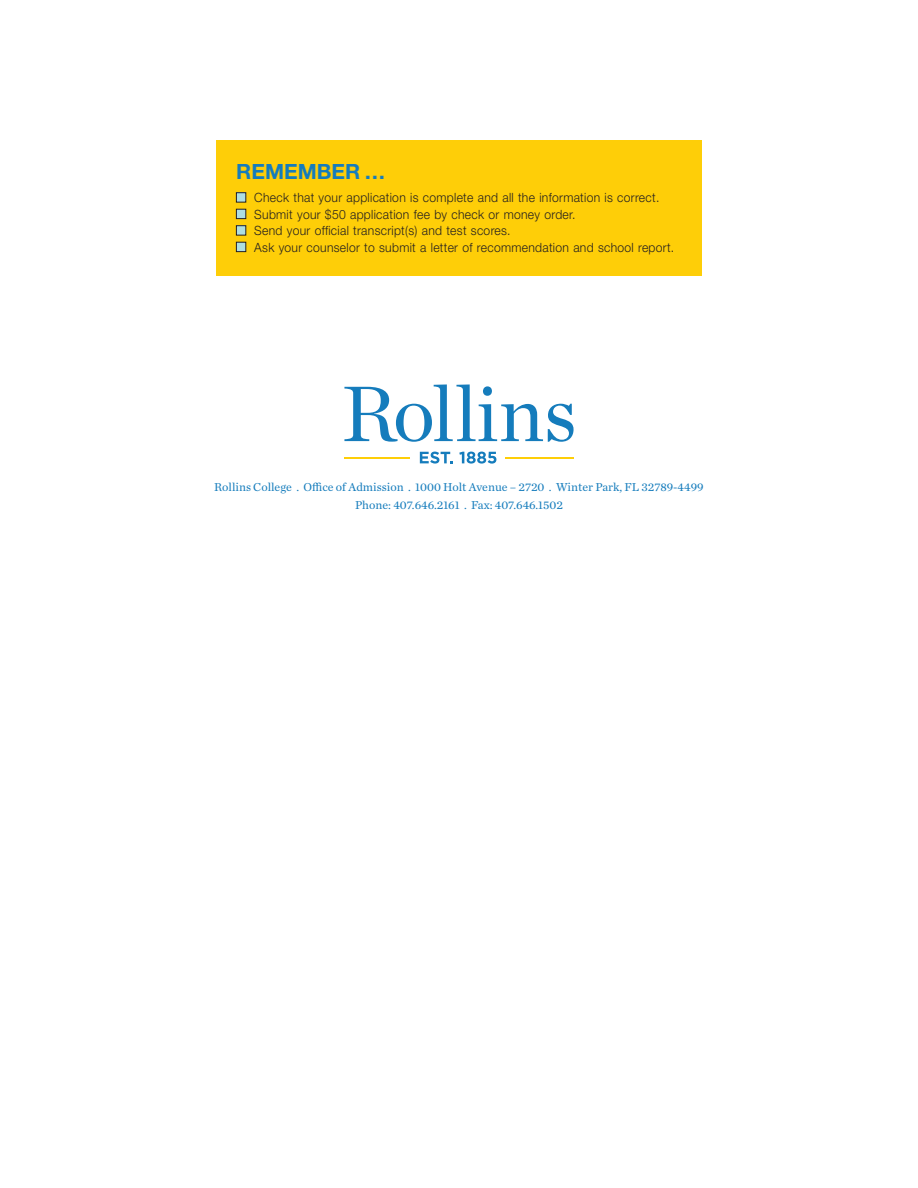
<style>
.page{position:relative;width:918px;height:1188px;background:#fff}
.page>*{position:absolute;margin:0;border:0;box-sizing:border-box;transform-origin:0 0}
.basic{font:700 21px "Helvetica Neue LT Std";color:#157cbc}
.basic-2{font:300 12.75px "Helvetica Neue LT Std";letter-spacing:.025em;color:#231f20;scale:.95 1}
.t1{font:12px "Chronicle Text G1";color:#157cbc}
</style>
<div class="page">
<div style="left:216px;top:140px;width:486px;height:135px;background:#fece08"></div>
<div style="left:236px;top:193px;width:10px;height:9px;background:#aedee0"></div>
<div style="left:236px;top:193px;width:10px;height:9px;border:1px solid #231f20"></div>
<div style="left:236px;top:209px;width:10px;height:10px;background:#aedee0"></div>
<div style="left:236px;top:209px;width:10px;height:10px;border:1px solid #231f20"></div>
<div style="left:236px;top:226px;width:10px;height:9px;background:#aedee0"></div>
<div style="left:236px;top:226px;width:10px;height:9px;border:1px solid #231f20"></div>
<div style="left:236px;top:242px;width:10px;height:10px;background:#aedee0"></div>
<div style="left:236px;top:242px;width:10px;height:10px;border:1px solid #231f20"></div>
<svg style="left:344px;top:384px;width:230px;height:58px"></svg>
<hr style="left:344px;top:457px;width:66px;height:2px;background:#fece08">
<hr style="left:505px;top:457px;width:68px;height:2px;background:#fece08">
<svg style="left:420px;top:452px;width:33px;height:12px"></svg>
<svg style="left:459px;top:452px;width:37px;height:12px"></svg>
<p class="basic" style="left:236px;top:159px;width:151px">REMEMBER …</p>
<p class="basic-2" style="left:254px;top:190px;width:428px">Check that your application is complete and all the information is correct.</p>
<p class="basic-2" style="left:254px;top:206px;width:340px">Submit your $50 application fee by check or money order.</p>
<p class="basic-2" style="left:254px;top:223px;width:271px">Send your official transcript(s) and test scores.</p>
<p class="basic-2" style="left:254px;top:239px;width:444px">Ask your counselor to submit a letter of recommendation and school report.</p>
<p class="t1" style="left:214px;top:478px;width:491px">Rollins College . Office of Admission . 1000 Holt Avenue – 2720 . Winter Park, FL 32789-4499</p>
<p class="t1" style="left:355px;top:496px;width:209px">Phone: 407.646.2161 . Fax: 407.646.1502</p>
</div>
